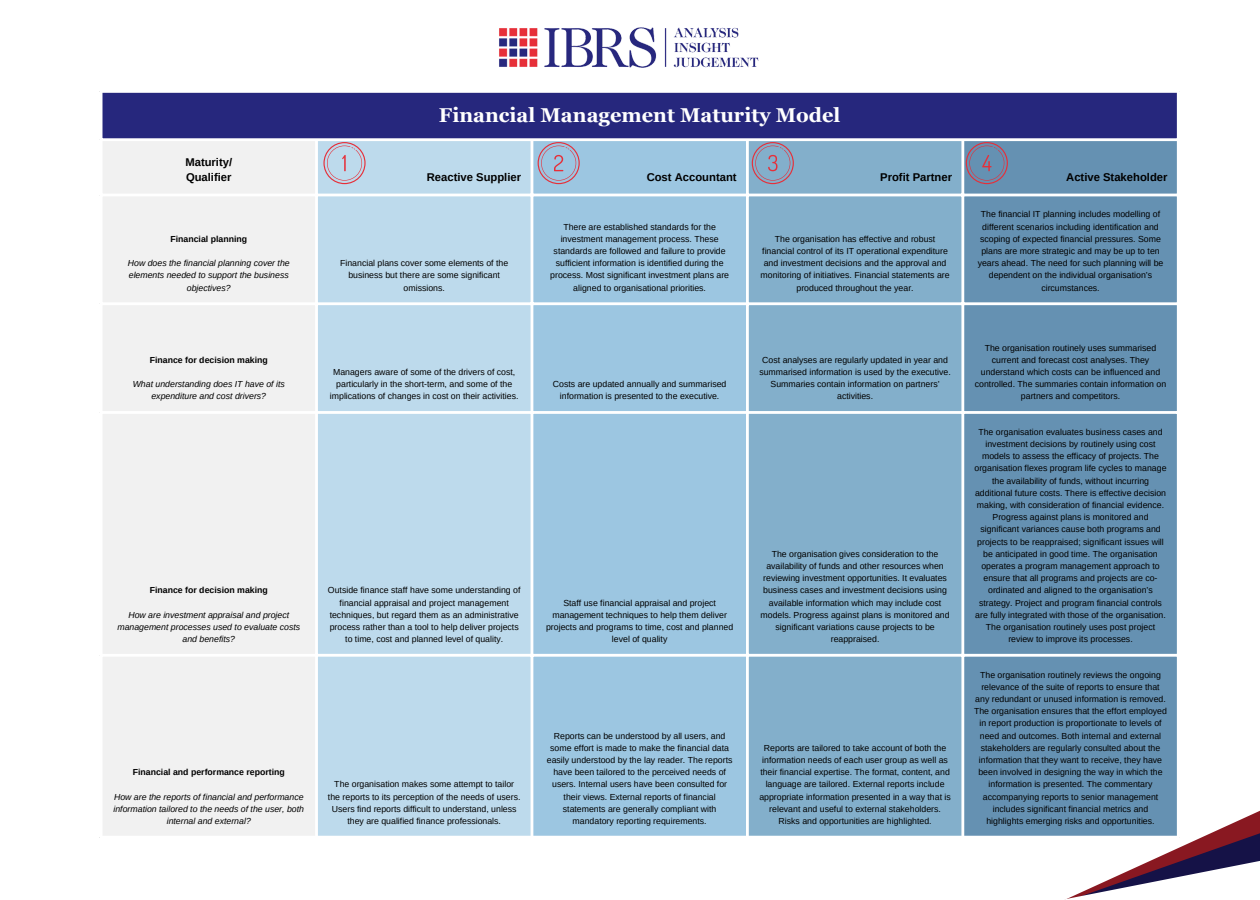
<style>
.page{position:relative;width:1260px;height:900px;background:#fff}
.page>*{position:absolute;margin:0;border:0;box-sizing:border-box;transform-origin:0 0}
.t1{font:700 20px "Georgia";color:#fff}
.t2{font:700 11.25px/15.5px "Arimo";color:#000}
.t3{font:8.75px/12.2px "Arimo";color:#000;text-align:center}
.t4{font:italic 8.75px/12.2px "Arimo";color:#000;text-align:center}
.t5{font:700 8.75px "Arimo";color:#000}
</style>
<div class="page">
<div style="left:101px;top:91px;width:1077px;height:49px;background:#26277d"></div>
<div style="left:103px;top:141px;width:212px;height:695px;background:#f1f1f1"></div>
<div style="left:318px;top:141px;width:213px;height:695px;background:#bddaec"></div>
<div style="left:533px;top:141px;width:213px;height:695px;background:#9cc6e1"></div>
<div style="left:749px;top:141px;width:212px;height:695px;background:#83afcb"></div>
<div style="left:964px;top:141px;width:213px;height:695px;background:#6591b2"></div>
<hr style="left:100px;top:93px;width:3px;height:743px;background:#fff">
<hr style="left:1177px;top:93px;width:3px;height:743px;background:#fff">
<hr style="left:100px;top:90px;width:1080px;height:3px;background:#fff">
<hr style="left:100px;top:138px;width:1080px;height:3px;background:#fff">
<hr style="left:100px;top:194px;width:1080px;height:2px;background:#fff">
<hr style="left:100px;top:302px;width:1080px;height:3px;background:#fff">
<hr style="left:100px;top:411px;width:1080px;height:3px;background:#fff">
<hr style="left:100px;top:654px;width:1080px;height:3px;background:#fff">
<svg style="left:1043px;top:788px;width:217px;height:112px"></svg>
<img style="left:499px;top:27px;width:260px;height:41px">
<svg style="left:323px;top:142px;width:43px;height:42px;background:#c2c3d4"></svg>
<svg style="left:538px;top:142px;width:42px;height:42px;background:#a6afc8"></svg>
<svg style="left:752px;top:142px;width:42px;height:42px;background:#919cb5"></svg>
<svg style="left:966px;top:142px;width:42px;height:42px;background:#7782a0"></svg>
<p class="t2" style="left:185px;top:154px;width:48px">Maturity/<br>Qualifier</p>
<h1 class="t1" style="left:439px;top:104px;width:403px">Financial Management Maturity Model</h1>
<p class="t2" style="left:427px;top:170px;width:96px">Reactive Supplier</p>
<p class="t2" style="left:647px;top:170px;width:91px">Cost Accountant</p>
<p class="t2" style="left:880px;top:170px;width:73px">Profit Partner</p>
<p class="t2" style="left:1066px;top:170px;width:103px">Active Stakeholder</p>
<p class="t5" style="left:170px;top:233px;width:78px">Financial planning</p>
<p class="t4" style="left:128px;top:257px;width:163px">How does the financial planning cover the elements needed to support the business objectives?</p>
<p class="t3" style="left:340px;top:257px;width:170px">Financial plans cover some elements of the business but there are some significant omissions.</p>
<p class="t5" style="left:150px;top:354px;width:120px">Finance for decision making</p>
<p class="t4" style="left:133px;top:378px;width:154px">What understanding does IT have of its expenditure and cost drivers?</p>
<p class="t3" style="left:330px;top:366px;width:190px">Managers aware of some of the drivers of cost, particularly in the short-term, and some of the implications of changes in cost on their activities.</p>
<p class="t3" style="left:550px;top:221px;width:180px">There are established standards for the investment management process. These standards are followed and failure to provide sufficient information is identified during the process. Most significant investment plans are aligned to organisational priorities.</p>
<p class="t3" style="left:553px;top:378px;width:175px">Costs are updated annually and summarised information is presented to the executive.</p>
<p class="t5" style="left:150px;top:584px;width:120px">Finance for decision making</p>
<p class="t4" style="left:117px;top:609px;width:184px">How are investment appraisal and project management processes used to evaluate costs and benefits?</p>
<p class="t3" style="left:328px;top:584px;width:194px">Outside finance staff have some understanding of financial appraisal and project management techniques, but regard them as an administrative process rather than a tool to help deliver projects to time, cost and planned level of quality.</p>
<p class="t3" style="left:546px;top:596px;width:189px">Staff use financial appraisal and project management techniques to help them deliver projects and programs to time, cost and planned level of quality</p>
<p class="t5" style="left:133px;top:766px;width:154px">Financial and performance reporting</p>
<p class="t4" style="left:114px;top:790px;width:192px">How are the reports of financial and performance information tailored to the needs of the user, both internal and external?</p>
<p class="t3" style="left:328px;top:778px;width:194px">The organisation makes some attempt to tailor the reports to its perception of the needs of users.<br>Users find reports difficult to understand, unless they are qualified finance professionals.</p>
<p class="t3" style="left:547px;top:730px;width:187px">Reports can be understood by all users, and some effort is made to make the financial data easily understood by the lay reader. The reports have been tailored to the perceived needs of users. Internal users have been consulted for their views. External reports of financial statements are generally compliant with mandatory reporting requirements.</p>
<p class="t3" style="left:761px;top:233px;width:191px">The organisation has effective and robust financial control of its IT operational expenditure and investment decisions and the approval and monitoring of initiatives. Financial statements are produced throughout the year.</p>
<p class="t3" style="left:759px;top:354px;width:193px">Cost analyses are regularly updated in year and summarised information is used by the executive.<br>Summaries contain information on partners’ activities.</p>
<p class="t3" style="left:761px;top:548px;width:191px">The organisation gives consideration to the availability of funds and other resources when reviewing investment opportunities. It evaluates business cases and investment decisions using available information which may include cost models. Progress against plans is monitored and significant variations cause projects to be reappraised.</p>
<p class="t3" style="left:759px;top:742px;width:193px">Reports are tailored to take account of both the information needs of each user group as well as their financial expertise. The format, content, and language are tailored. External reports include appropriate information presented in a way that is relevant and useful to external stakeholders.<br>Risks and opportunities are highlighted.</p>
<p class="t3" style="left:978px;top:208px;width:187px">The financial IT planning includes modelling of different scenarios including identification and scoping of expected financial pressures. Some plans are more strategic and may be up to ten years ahead. The need for such planning will be dependent on the individual organisation’s circumstances.</p>
<p class="t3" style="left:975px;top:342px;width:193px">The organisation routinely uses summarised current and forecast cost analyses. They understand which costs can be influenced and controlled. The summaries contain information on partners and competitors.</p>
<p class="t3" style="left:975px;top:426px;width:194px">The organisation evaluates business cases and investment decisions by routinely using cost models to assess the efficacy of projects. The organisation flexes program life cycles to manage the availability of funds, without incurring additional future costs. There is effective decision making, with consideration of financial evidence.<br>Progress against plans is monitored and significant variances cause both programs and projects to be reappraised; significant issues will be anticipated in good time. The organisation operates a program management approach to ensure that all programs and projects are co&shy;ordinated and aligned to the organisation’s strategy. Project and program financial controls are fully integrated with those of the organisation.<br>The organisation routinely uses post project review to improve its processes.</p>
<p class="t3" style="left:974px;top:669px;width:194px">The organisation routinely reviews the ongoing relevance of the suite of reports to ensure that any redundant or unused information is removed.<br>The organisation ensures that the effort employed in report production is proportionate to levels of need and outcomes. Both internal and external stakeholders are regularly consulted about the information that they want to receive, they have been involved in designing the way in which the information is presented. The commentary accompanying reports to senior management includes significant financial metrics and highlights emerging risks and opportunities.</p>
</div>
